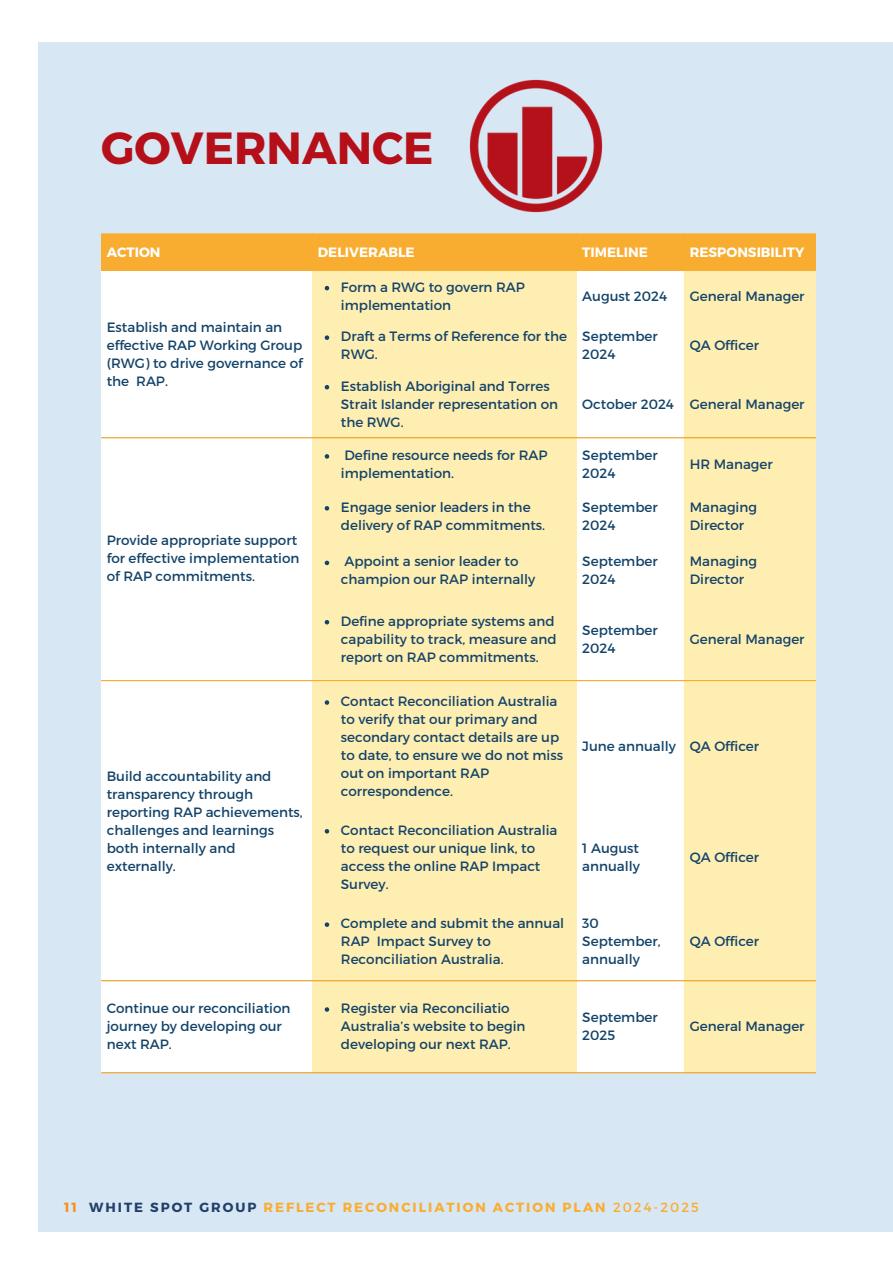
<style>
.page{position:relative;width:893px;height:1264px;background:#fff}
.page>*{position:absolute;margin:0;border:0;box-sizing:border-box;transform-origin:0 0}
.t1{font:700 45px "Montserrat";color:#b51019}
.t2{font:13.5px/18px "Montserrat";color:#134369}
.t3{font:700 13.5px "Montserrat";color:#fff}
.t4{font:700 13.2px "Montserrat";letter-spacing:.15em;color:#f9ad30}
.s1{color:#f78e1e}
.s2{color:#20406a}
.s3{font-weight:400}
</style>
<div class="page">
<div style="left:39px;top:43px;width:853px;height:1188px;background:#d8e7f4"></div>
<img style="left:432px;top:79px;width:207px;height:155px">
<div style="left:101px;top:234px;width:714px;height:37px;background:#f9ad30"></div>
<div style="left:101px;top:271px;width:211px;height:801px;background:#fff"></div>
<svg style="left:312px;top:271px;width:503px;height:801px;background:#fef1c2"></svg>
<svg style="left:325px;top:286px;width:4px;height:4px"></svg>
<svg style="left:325px;top:335px;width:4px;height:5px"></svg>
<svg style="left:325px;top:385px;width:4px;height:4px"></svg>
<svg style="left:325px;top:454px;width:4px;height:4px"></svg>
<svg style="left:325px;top:506px;width:4px;height:4px"></svg>
<svg style="left:325px;top:560px;width:4px;height:5px"></svg>
<svg style="left:325px;top:620px;width:4px;height:4px"></svg>
<svg style="left:325px;top:700px;width:4px;height:4px"></svg>
<svg style="left:325px;top:829px;width:4px;height:4px"></svg>
<svg style="left:325px;top:922px;width:4px;height:4px"></svg>
<svg style="left:325px;top:1007px;width:4px;height:4px"></svg>
<hr style="left:101px;top:437px;width:714px;height:1px;background:#f9ad30">
<hr style="left:101px;top:680px;width:714px;height:1px;background:#f9ad30">
<hr style="left:101px;top:980px;width:714px;height:1px;background:#f9ad30">
<hr style="left:101px;top:1072px;width:714px;height:1px;background:#f9ad30">
<h1 class="t1" style="left:101px;top:118px;width:334px">GOVERNANCE</h1>
<p class="t3" style="left:107px;top:244px;width:55px">ACTION</p>
<p class="t3" style="left:318px;top:244px;width:98px">DELIVERABLE</p>
<p class="t3" style="left:582px;top:244px;width:67px">TIMELINE</p>
<p class="t3" style="left:689px;top:244px;width:116px">RESPONSIBILITY</p>
<p class="t2" style="left:107px;top:317px;width:197px">Establish and maintain an effective RAP Working Group (RWG) to drive governance of the RAP.</p>
<p class="t2" style="left:107px;top:531px;width:194px">Provide appropriate support for effective implementation of RAP commitments.</p>
<p class="t2" style="left:107px;top:766px;width:197px">Build accountability and transparency through reporting RAP achievements, challenges and learnings both internally and externally.</p>
<p class="t2" style="left:341px;top:277px;width:185px">Form a RWG to govern RAP implementation</p>
<p class="t2" style="left:582px;top:286px;width:86px">August 2024</p>
<p class="t2" style="left:689px;top:286px;width:116px">General Manager</p>
<p class="t2" style="left:341px;top:326px;width:228px">Draft a Terms of Reference for the<br>RWG.</p>
<p class="t2" style="left:582px;top:326px;width:77px">September<br>2024</p>
<p class="t2" style="left:689px;top:335px;width:71px">QA Officer</p>
<p class="t2" style="left:341px;top:376px;width:219px">Establish Aboriginal and Torres<br>Strait Islander representation on the RWG.</p>
<p class="t2" style="left:582px;top:394px;width:93px">October 2024</p>
<p class="t2" style="left:689px;top:394px;width:116px">General Manager</p>
<p class="t2" style="left:341px;top:445px;width:208px">Define resource needs for RAP implementation.</p>
<p class="t2" style="left:582px;top:445px;width:77px">September<br>2024</p>
<p class="t2" style="left:689px;top:454px;width:85px">HR Manager</p>
<p class="t2" style="left:341px;top:497px;width:206px">Engage senior leaders in the delivery of RAP commitments.</p>
<p class="t2" style="left:582px;top:497px;width:77px">September<br>2024</p>
<p class="t2" style="left:689px;top:497px;width:69px">Managing<br>Director</p>
<p class="t2" style="left:341px;top:552px;width:196px">Appoint a senior leader to champion our RAP internally</p>
<p class="t2" style="left:582px;top:552px;width:77px">September<br>2024</p>
<p class="t2" style="left:689px;top:552px;width:69px">Managing<br>Director</p>
<p class="t2" style="left:341px;top:611px;width:217px">Define appropriate systems and capability to track, measure and report on RAP commitments.</p>
<p class="t2" style="left:582px;top:620px;width:77px">September<br>2024</p>
<p class="t2" style="left:689px;top:629px;width:116px">General Manager</p>
<p class="t2" style="left:341px;top:691px;width:224px">Contact Reconciliation Australia to verify that our primary and secondary contact details are up to date, to ensure we do not miss out on important RAP correspondence.</p>
<p class="t2" style="left:341px;top:820px;width:218px">Contact Reconciliation Australia to request our unique link, to access the online RAP Impact<br>Survey.</p>
<p class="t2" style="left:582px;top:736px;width:95px">June annually</p>
<p class="t2" style="left:689px;top:736px;width:71px">QA Officer</p>
<p class="t2" style="left:582px;top:838px;width:59px">1 August annually</p>
<p class="t2" style="left:689px;top:847px;width:71px">QA Officer</p>
<p class="t2" style="left:341px;top:913px;width:225px">Complete and submit the annual<br>RAP Impact Survey to<br>Reconciliation Australia.</p>
<p class="t2" style="left:582px;top:913px;width:80px">30<br>September, annually</p>
<p class="t2" style="left:689px;top:931px;width:71px">QA Officer</p>
<p class="t2" style="left:107px;top:998px;width:185px">Continue our reconciliation journey by developing our next RAP.</p>
<p class="t2" style="left:341px;top:998px;width:186px">Register via Reconciliatio<br>Australia’s website to begin developing our next RAP.</p>
<p class="t2" style="left:582px;top:1007px;width:77px">September<br>2025</p>
<p class="t2" style="left:689px;top:1016px;width:116px">General Manager</p>
<p class="t4" style="left:64px;top:1198px;width:636px"><span class="s1">11</span> <span class="s2">WHITE SPOT GROUP</span> REFLECT RECONCILIATION ACTION PLAN <span class="s3">2024-2025</span></p>
</div>
